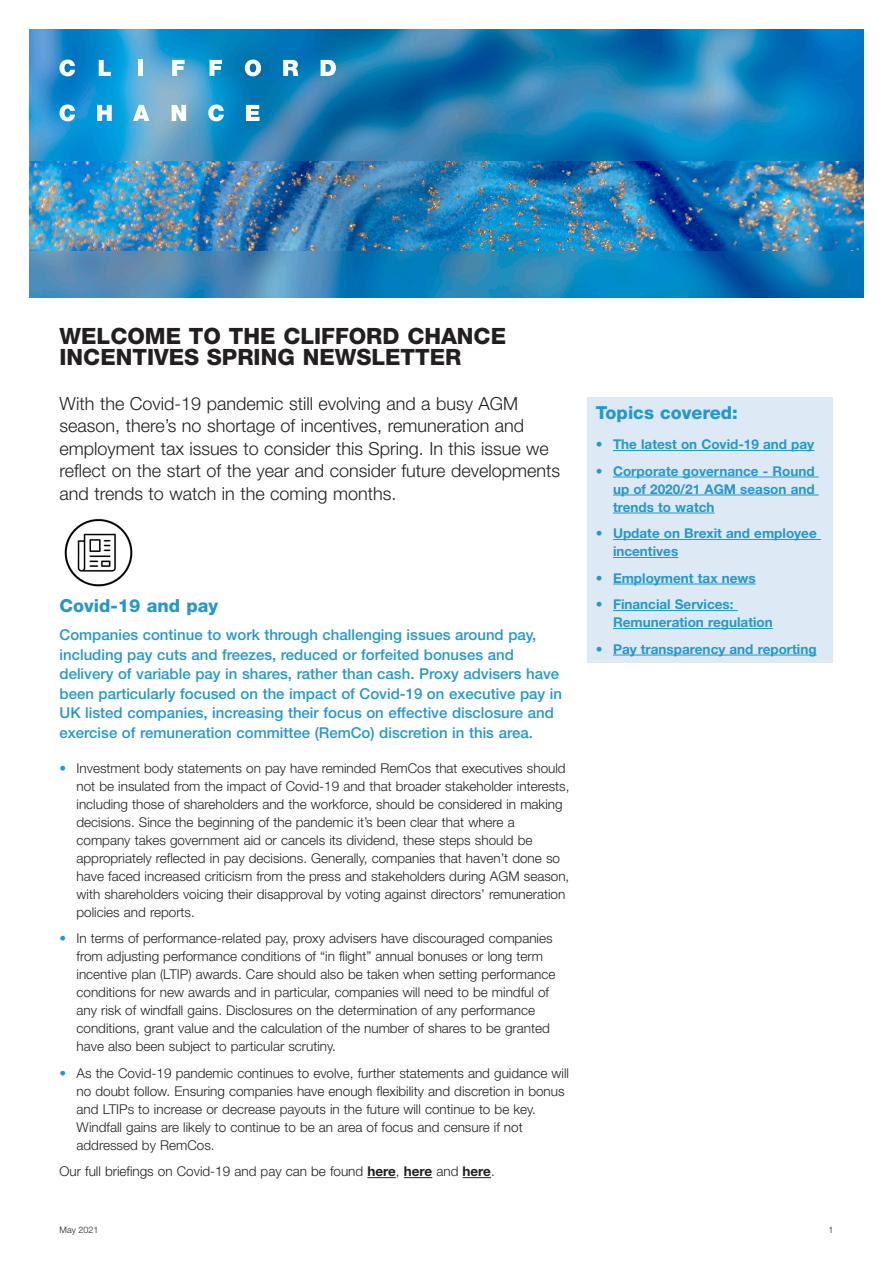
<style>
.page{position:relative;width:893px;height:1263px;background:#fff}
.page>*{position:absolute;margin:0;border:0;box-sizing:border-box;transform-origin:0 0}
._00__Main_Heading{font:800 22.5px/21px "Helvetica Neue LT Pro";color:#231f20}
._01__Intro_Para{font:300 18px/22.5px "Helvetica Neue LT Pro";color:#231f20}
._02__Heading_1{font:800 18px "Helvetica Neue LT Pro";color:#2498cb}
._01__Intro_Para-2{font:800 18px "Helvetica Neue LT";color:#2498cb}
._05__Body_Text_4MM{font:500 15px/19.5px "Helvetica Neue LT Pro";color:#2498cb}
._06__Body_Text_2MM{font:300 13.5px/18px "Helvetica Neue LT";color:#231f20}
.t1{font:700 13.5px/18px "Helvetica Neue LT";color:#2498cb}
.t2{font:300 9px "Helvetica Neue LT Pro";color:#231f20}
.s1{color:#2498cb}
.s2{font-weight:700}
</style>
<div class="page">
<img style="left:64px;top:518px;width:69px;height:69px">
<svg style="left:367px;top:1177px;width:29px;height:1px"></svg>
<svg style="left:404px;top:1177px;width:28px;height:1px"></svg>
<svg style="left:463px;top:1177px;width:28px;height:1px"></svg>
<img style="left:30px;top:30px;width:833px;height:268px">
<svg style="left:60px;top:60px;width:15px;height:16px"></svg>
<svg style="left:99px;top:60px;width:12px;height:16px"></svg>
<div style="left:138px;top:60px;width:5px;height:16px;background:#fff"></div>
<svg style="left:172px;top:60px;width:13px;height:16px"></svg>
<svg style="left:210px;top:60px;width:12px;height:16px"></svg>
<svg style="left:245px;top:60px;width:16px;height:16px"></svg>
<svg style="left:283px;top:60px;width:15px;height:16px"></svg>
<svg style="left:321px;top:60px;width:15px;height:16px"></svg>
<svg style="left:60px;top:105px;width:15px;height:16px"></svg>
<svg style="left:97px;top:105px;width:15px;height:16px"></svg>
<svg style="left:133px;top:105px;width:17px;height:16px"></svg>
<svg style="left:172px;top:105px;width:14px;height:16px"></svg>
<svg style="left:208px;top:105px;width:16px;height:16px"></svg>
<svg style="left:246px;top:105px;width:14px;height:16px"></svg>
<img style="left:30px;top:162px;width:833px;height:89px">
<div style="left:587px;top:397px;width:246px;height:265px;background:#dde9f5"></div>
<hr style="left:613px;top:450px;width:201px;height:1px;background:#2498cb">
<hr style="left:613px;top:477px;width:206px;height:1px;background:#2498cb">
<hr style="left:613px;top:495px;width:206px;height:1px;background:#2498cb">
<hr style="left:613px;top:513px;width:101px;height:1px;background:#2498cb">
<hr style="left:613px;top:539px;width:208px;height:1px;background:#2498cb">
<hr style="left:613px;top:557px;width:65px;height:1px;background:#2498cb">
<hr style="left:613px;top:584px;width:143px;height:1px;background:#2498cb">
<hr style="left:613px;top:610px;width:125px;height:1px;background:#2498cb">
<hr style="left:613px;top:628px;width:160px;height:1px;background:#2498cb">
<hr style="left:613px;top:655px;width:204px;height:1px;background:#2498cb">
<p class="_00__Main_Heading" style="left:60px;top:325px;width:448px">WELCOME TO THE CLIFFORD CHANCE<br>INCENTIVES SPRING NEWSLETTER</p>
<p class="_01__Intro_Para" style="left:60px;top:392px;width:502px">With the Covid-19 pandemic still evolving and a busy AGM season, there’s no shortage of incentives, remuneration and employment tax issues to consider this Spring. In this issue we reflect on the start of the year and consider future developments and trends to watch in the coming months.</p>
<p class="_02__Heading_1" style="left:60px;top:595px;width:160px">Covid-19 and pay</p>
<p class="_05__Body_Text_4MM" style="left:60px;top:625px;width:504px">Companies continue to work through challenging issues around pay, including pay cuts and freezes, reduced or forfeited bonuses and delivery of variable pay in shares, rather than cash. Proxy advisers have been particularly focused on the impact of Covid-19 on executive pay in UK listed companies, increasing their focus on effective disclosure and exercise of remuneration committee (RemCo) discretion in this area.</p>
<p class="_06__Body_Text_2MM" style="left:77px;top:759px;width:494px;text-indent:-17px"><span class="s1">•</span> Investment body statements on pay have reminded RemCos that executives should not be insulated from the impact of Covid-19 and that broader stakeholder interests, including those of shareholders and the workforce, should be considered in making decisions. Since the beginning of the pandemic it’s been clear that where a company takes government aid or cancels its dividend, these steps should be appropriately reflected in pay decisions. Generally, companies that haven’t done so have faced increased criticism from the press and stakeholders during AGM season, with shareholders voicing their disapproval by voting against directors’ remuneration policies and reports.</p>
<p class="_06__Body_Text_2MM" style="left:77px;top:929px;width:480px;text-indent:-17px"><span class="s1">•</span> In terms of performance-related pay, proxy advisers have discouraged companies from adjusting performance conditions of “in flight” annual bonuses or long term incentive plan (LTIP) awards. Care should also be taken when setting performance conditions for new awards and in particular, companies will need to be mindful of any risk of windfall gains. Disclosures on the determination of any performance conditions, grant value and the calculation of the number of shares to be granted have also been subject to particular scrutiny.</p>
<p class="_06__Body_Text_2MM" style="left:77px;top:1064px;width:494px;text-indent:-17px"><span class="s1">•</span> As the Covid-19 pandemic continues to evolve, further statements and guidance will no doubt follow. Ensuring companies have enough flexibility and discretion in bonus and LTIPs to increase or decrease payouts in the future will continue to be key.<br>Windfall gains are likely to continue to be an area of focus and censure if not addressed by RemCos.</p>
<p class="_06__Body_Text_2MM" style="left:60px;top:1162px;width:437px">Our full briefings on Covid-19 and pay can be found <span class="s2">here</span>, <span class="s2">here</span> and <span class="s2">here</span>.</p>
<p class="_01__Intro_Para-2" style="left:596px;top:402px;width:143px">Topics covered:</p>
<p class="t1" style="left:596px;top:435px;width:220px">• The latest on Covid-19 and pay</p>
<p class="t1" style="left:613px;top:461px;width:203px;text-align:justify;text-indent:-17px">• Corporate governance - Round up of 2020/21 AGM season and trends to watch</p>
<p class="t1" style="left:613px;top:524px;width:205px;text-indent:-17px">• Update on Brexit and employee incentives</p>
<p class="t1" style="left:596px;top:568px;width:161px">• Employment tax news</p>
<p class="t1" style="left:613px;top:595px;width:161px;text-indent:-17px">• Financial Services:<br>Remuneration regulation</p>
<p class="t1" style="left:596px;top:639px;width:222px">• Pay transparency and reporting</p>
<p class="t2" style="left:60px;top:1224px;width:40px">May 2021</p>
<p class="t2" style="left:828px;top:1224px;width:7px">1</p>
</div>
